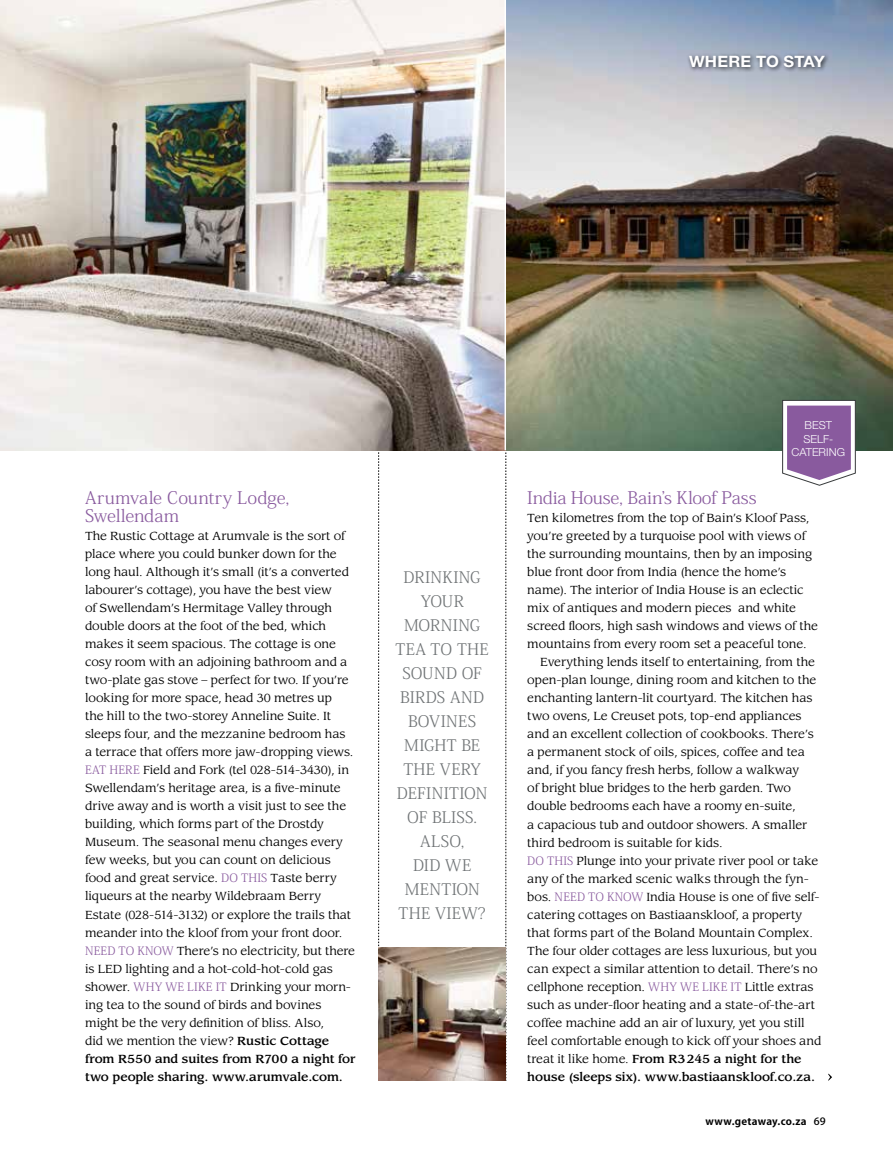
<style>
.page{position:relative;width:893px;height:1170px;background:#fff}
.page>*{position:absolute;margin:0;border:0;box-sizing:border-box;transform-origin:0 0}
.t1{font:300 17.25px/18px "Koz Min Pro";letter-spacing:-.01em;color:#895a9e;scale:1.04 1}
.t2{font:300 15.9px/24px "Koz Min Pro";letter-spacing:.02em;color:#6f7375;text-align:center;scale:1.04 1}
.t3{font:700 15.6px "Helvetica Neue";letter-spacing:.015em;color:#fff;scale:1.05 1}
.t4{font:11.55px/18px "Leawood Std";letter-spacing:-.01em;color:#000;scale:1.04 1}
.t5{font:300 11.55px "Koz Min Pro";color:#895a9e;scale:1.04 1}
.t6{font:300 10.95px/13.5px "Helvetica Neue";color:#fff;text-align:center}
.t7{font:700 10.05px "Koz Go Pro";letter-spacing:.025em;color:#000;scale:1.05 1}
.s1{font-family:"Koz Min Pro";font-weight:300;color:#895a9e}
.s2{font-weight:500}
</style>
<div class="page">
<svg style="left:378px;top:450px;width:128px;height:497px"></svg>
<img style="left:0;top:0;width:893px;height:450px">
<hr style="left:504px;top:0;width:2px;height:450px;background:#fff">
<img style="left:378px;top:947px;width:128px;height:133px">
<div style="left:686px;top:52px;width:144px;height:20px;background:#000;opacity:.75"></div>
<svg style="left:828px;top:1073px;width:4px;height:7px"></svg>
<svg style="left:782px;top:400px;width:74px;height:85px"></svg>
<h3 class="t3" style="left:689px;top:52px;width:131px">WHERE TO STAY</h3>
<h1 class="t1" style="left:85px;top:488px;width:198px">ARUMVALE COUNTRY LODGE,<br>SWELLENDAM</h1>
<p class="t4" style="left:85px;top:527px;width:260px">The Rustic Cottage at Arumvale is the sort of place where you could bunker down for the long haul. Although it’s small (it’s a converted labourer’s cottage), you have the best view<br>of Swellendam’s Hermitage Valley through double doors at the foot of the bed, which makes it seem spacious. The cottage is one cosy room with an adjoining bathroom and a two-plate gas stove – perfect for two. If you’re looking for more space, head 30 metres up the hill to the two-storey Anneline Suite. It sleeps four, and the mezzanine bedroom has a terrace that offers more jaw-dropping views.<br><span class="s1">EAT HERE</span> Field and Fork (tel 028-514-3430), in Swellendam’s heritage area, is a five-minute drive away and is worth a visit just to see the building, which forms part of the Drostdy Museum. The seasonal menu changes every few weeks, but you can count on delicious food and great service. <span class="s1">DO THIS</span> Taste berry liqueurs at the nearby Wildebraam Berry Estate (028-514-3132) or explore the trails that meander into the kloof from your front door.</p>
<p class="t5" style="left:85px;top:942px;width:9px">NEED</p>
<p class="t4" style="left:85px;top:941px;width:262px;text-indent:34px"><span class="s1">TO KNOW</span> There’s no electricity, but there is LED lighting and a hot-cold-hot-cold gas shower. <span class="s1">WHY WE LIKE IT</span> Drinking your morn&shy;ing tea to the sound of birds and bovines might be the very definition of bliss. Also,<br>did we mention the view? <span class="s2">Rustic Cottage from R550 and suites from R700 a night for two people sharing. www.arumvale.com.</span></p>
<h2 class="t2" style="left:396px;top:564px;width:90px">DRINKING<br>YOUR<br>MORNING<br>TEA TO THE<br>SOUND OF<br>BIRDS AND<br>BOVINES<br>MIGHT BE<br>THE VERY<br>DEFINITION<br>OF BLISS.<br>ALSO,<br>DID WE<br>MENTION<br>THE VIEW?</h2>
<p class="t6" style="left:792px;top:418px;width:55px">BEST<br>SELF-<br>CATERING</p>
<h1 class="t1" style="left:527px;top:488px;width:222px">INDIA HOUSE, BAIN’S KLOOF PASS</h1>
<p class="t4" style="left:527px;top:509px;width:273px">Ten kilometres from the top of Bain’s Kloof Pass,</p>
<p class="t4" style="left:527px;top:527px;width:269px">you’re greeted by a turquoise pool with views of</p>
<p class="t4" style="left:527px;top:545px;width:276px">the surrounding mountains, then by an imposing</p>
<p class="t4" style="left:527px;top:563px;width:251px">blue front door from India (hence the home’s</p>
<p class="t4" style="left:527px;top:581px;width:267px">name). The interior of India House is an eclectic</p>
<p class="t4" style="left:527px;top:599px;width:260px">mix of antiques and modern pieces and white</p>
<p class="t4" style="left:527px;top:617px;width:281px">screed floors, high sash windows and views of the</p>
<p class="t4" style="left:527px;top:635px;width:270px">mountains from every room set a peaceful tone.</p>
<p class="t4" style="left:540px;top:653px;width:266px">Everything lends itself to entertaining, from the</p>
<p class="t4" style="left:527px;top:671px;width:279px">open-plan lounge, dining room and kitchen to the</p>
<p class="t4" style="left:527px;top:689px;width:276px">enchanting lantern-lit courtyard. The kitchen has</p>
<p class="t4" style="left:527px;top:707px;width:265px">two ovens, Le Creuset pots, top-end appliances</p>
<p class="t4" style="left:527px;top:725px;width:277px">and an excellent collection of cookbooks. There’s</p>
<p class="t4" style="left:527px;top:743px;width:269px">a permanent stock of oils, spices, coffee and tea</p>
<p class="t4" style="left:527px;top:761px;width:263px">and, if you fancy fresh herbs, follow a walkway</p>
<p class="t4" style="left:527px;top:779px;width:255px">of bright blue bridges to the herb garden. Two</p>
<p class="t4" style="left:527px;top:797px;width:259px">double bedrooms each have a roomy en-suite,</p>
<p class="t4" style="left:527px;top:815px;width:270px">a capacious tub and outdoor showers. A smaller</p>
<p class="t4" style="left:527px;top:833px;width:189px">third bedroom is suitable for kids.</p>
<p class="t4" style="left:527px;top:851px;width:281px"><span class="s1">DO THIS</span> Plunge into your private river pool or take</p>
<p class="t4" style="left:527px;top:869px;width:272px">any of the marked scenic walks through the fyn-</p>
<p class="t4" style="left:527px;top:887px;width:35px">bos. <span class="s1">NEED</span></p>
<p class="t4" style="left:527px;top:887px;width:284px;text-indent:61px"><span class="s1">TO KNOW</span> India House is one of five self&shy;catering cottages on Bastiaanskloof, a property that forms part of the Boland Mountain Complex.<br>The four older cottages are less luxurious, but you can expect a similar attention to detail. There’s no cellphone reception. <span class="s1">WHY WE LIKE IT</span> Little extras such as under-floor heating and a state-of-the-art coffee machine add an air of luxury, yet you still feel comfortable enough to kick off your shoes and treat it like home. <span class="s2">From R3245 a night for the house (sleeps six). www.bastiaanskloof.co.za.</span></p>
<p class="t7" style="left:705px;top:1114px;width:116px">www.getaway.co.za <span class="s2">69</span></p>
</div>
